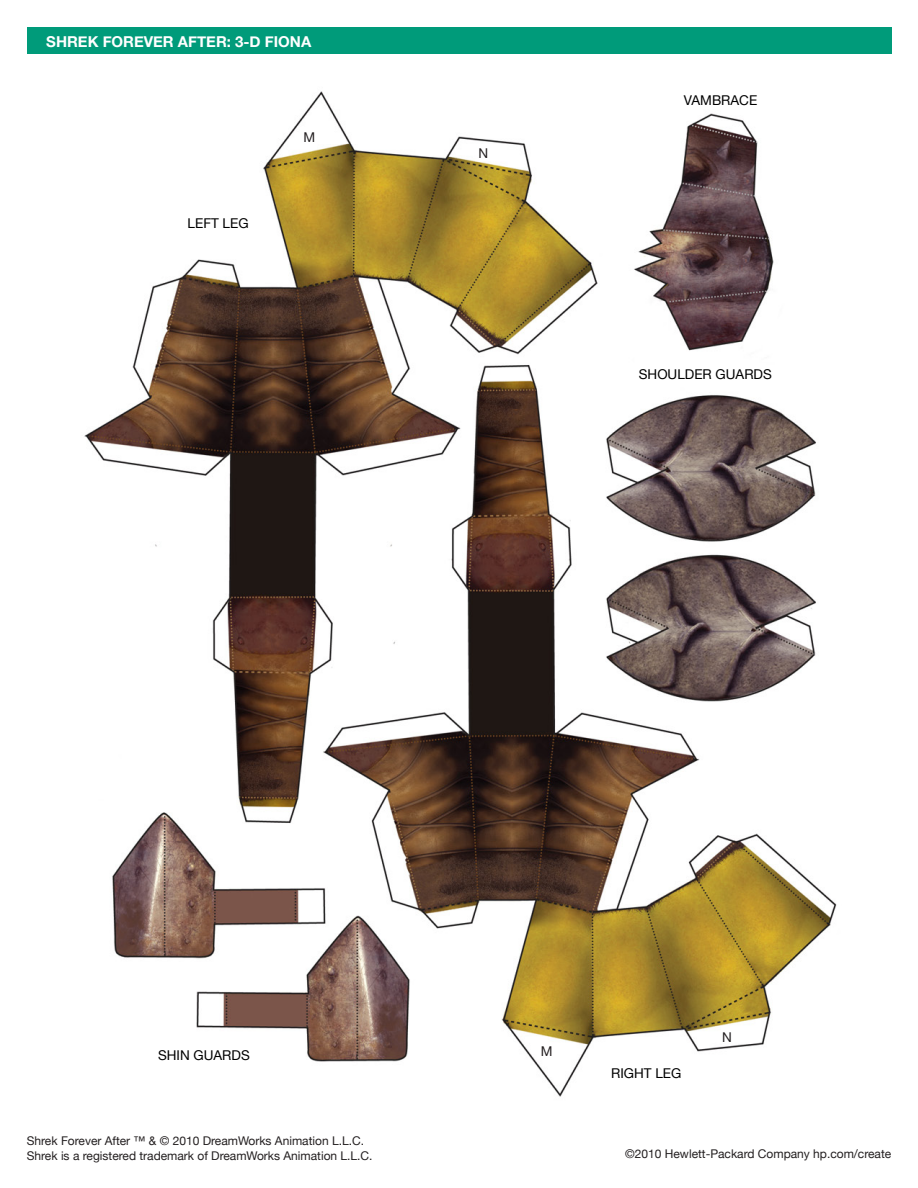
<style>
.page{position:relative;width:918px;height:1188px;background:#fff}
.page>*{position:absolute;margin:0;border:0;box-sizing:border-box;transform-origin:0 0}
.t1{font:700 15px "Helvetica Neue";color:#fff}
.t2{font:13.5px "Helvetica Neue";color:#000}
.t3{font:13.5px "Helvetica Neue";color:#231f20}
.t4{font:12px/14.4px "Helvetica Neue";color:#231f20}
</style>
<div class="page">
<img style="left:84px;top:27px;width:808px;height:1070px">
<div style="left:27px;top:27px;width:864px;height:27px;background:#009b7a"></div>
<p class="t1" style="left:46px;top:32px;width:267px">SHREK FOREVER AFTER: 3-D FIONA</p>
<p class="t2" style="left:188px;top:215px;width:60px">left leg</p>
<p class="t3" style="left:304px;top:129px;width:13px">M</p>
<p class="t3" style="left:479px;top:145px;width:9px">N</p>
<p class="t2" style="left:684px;top:92px;width:75px">VAm brac e</p>
<p class="t2" style="left:639px;top:366px;width:133px">shoulder guards</p>
<p class="t2" style="left:158px;top:1047px;width:91px">shin guards</p>
<p class="t4" style="left:27px;top:1134px;width:347px">Shrek Forever After ™ &amp; © 2010 DreamWorks Animation L.L.C.<br>Shrek is a registered trademark of DreamWorks Animation L.L.C.</p>
<p class="t3" style="left:541px;top:1043px;width:13px">M</p>
<p class="t2" style="left:611px;top:1065px;width:69px">right leg</p>
<p class="t3" style="left:722px;top:1029px;width:9px">N</p>
<p class="t4" style="left:625px;top:1147px;width:268px">©2010 H ewlett-Packard Company hp.com/create</p>
</div>
